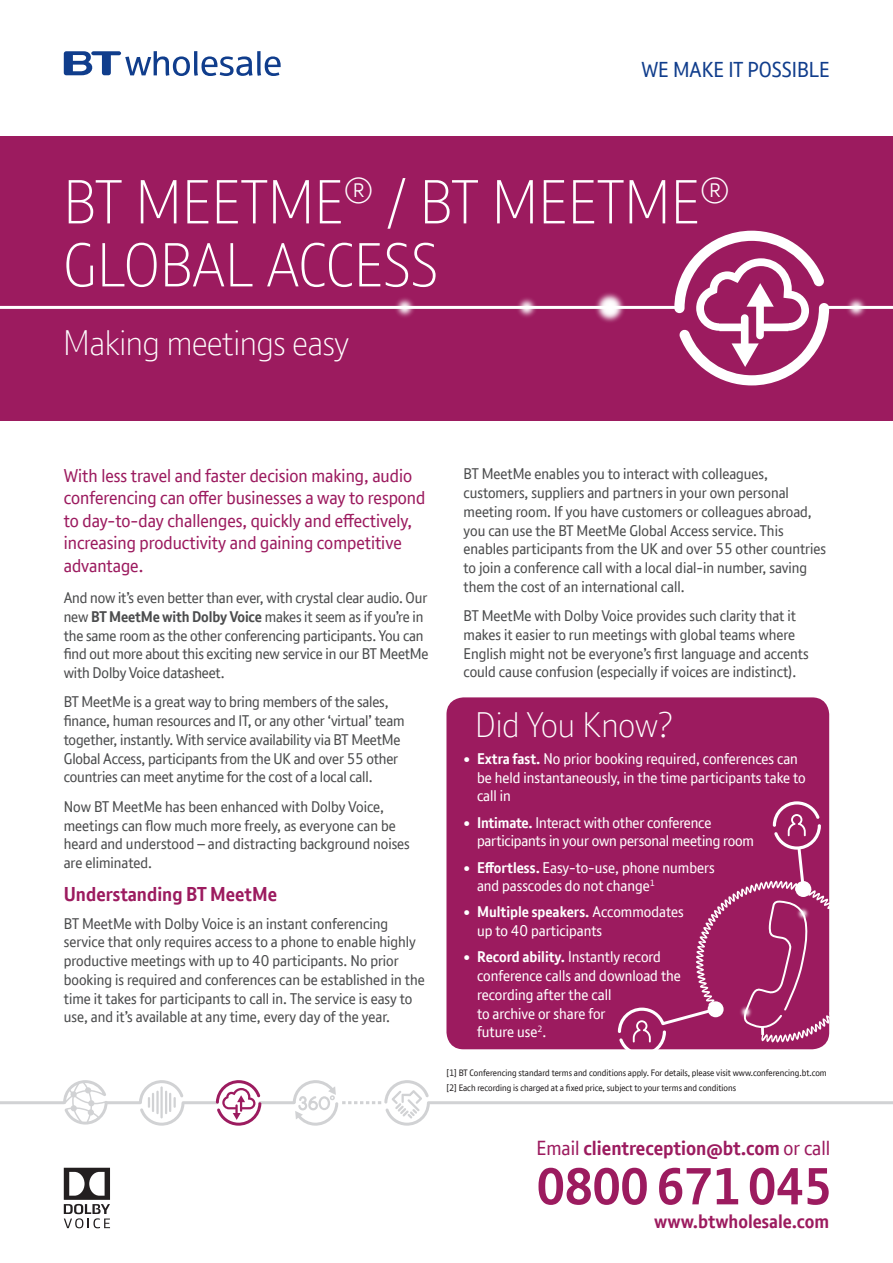
<style>
.page{position:relative;width:893px;height:1263px;background:#fff}
.page>*{position:absolute;margin:0;border:0;box-sizing:border-box;transform-origin:0 0}
.t1{font:300 60px/63px "BT Font";color:#fff}
.t2{font:700 50.25px "BT Font";letter-spacing:-.02em;color:#9c1b5f}
.Heading___Bullets{font:300 34.5px "BT Font";letter-spacing:-.01em;color:#fff}
.t3{font:21px "BT Font";color:#103d8c}
.t4{font:700 19.8px "BT Font";color:#9c1b5f}
.Heading___Bullets-2{font:700 19.5px "BT Font";color:#9c1b5f}
.t5{font:700 18.9px "BT Font";color:#9c1b5f}
.Body{font:18px/22.5px "BT Font";color:#9c1b5f}
.Body-2{font:15px/18.8px "BT Font";color:#4b4c4d}
.Heading___Bullets-3{font:15px/18.8px "BT Font";color:#fff}
.t6{font:9px "BT Font";color:#231f20}
.s1{font-weight:700}
.s2{font-weight:400}
</style>
<div class="page">
<div style="left:0;top:136px;width:893px;height:285px;background:#9c1b5f"></div>
<hr style="left:0;top:306px;width:680px;height:3px;background:#fff">
<svg style="left:674px;top:231px;width:128px;height:154px"></svg>
<img style="left:345px;top:298px;width:120px;height:19px">
<img style="left:587px;top:293px;width:87px;height:29px">
<img style="left:467px;top:298px;width:120px;height:19px">
<img style="left:796px;top:248px;width:97px;height:119px">
<div style="left:446px;top:697px;width:383px;height:352px;background:#9c1b5f;border-radius:17px"></div>
<svg style="left:64px;top:51px;width:217px;height:25px"></svg>
<hr style="left:106px;top:1101px;width:34px;height:3px;background:#d1d2d4">
<hr style="left:183px;top:1101px;width:34px;height:3px;background:#d1d2d4">
<hr style="left:260px;top:1101px;width:34px;height:3px;background:#d1d2d4">
<hr style="left:0;top:1101px;width:64px;height:3px;background:#d1d2d4">
<svg style="left:139px;top:1080px;width:45px;height:46px"></svg>
<svg style="left:216px;top:1080px;width:45px;height:46px"></svg>
<hr style="left:428px;top:1101px;width:465px;height:3px;background:#d1d2d4">
<svg style="left:293px;top:1080px;width:137px;height:46px"></svg>
<svg style="left:63px;top:1080px;width:45px;height:44px"></svg>
<svg style="left:618px;top:801px;width:212px;height:249px"></svg>
<svg style="left:64px;top:1168px;width:46px;height:60px"></svg>
<p class="t3" style="left:641px;top:55px;width:190px">WE MAKE IT POSSIBLE</p>
<p class="t1" style="left:63px;top:170px;width:668px">BT MEETME<sup>®</sup> / BT MEETME<sup>®<br></sup>GLOBAL ACCESS</p>
<p class="Heading___Bullets" style="left:63px;top:320px;width:287px">Making meetings easy</p>
<p class="Body" style="left:64px;top:464px;width:363px">With less travel and faster decision making, audio conferencing can offer businesses a way to respond to day-to-day challenges, quickly and effectively, increasing productivity and gaining competitive advantage.</p>
<p class="Body-2" style="left:64px;top:588px;width:366px">And now it’s even better than ever, with crystal clear audio. Our new <span class="s1">BT MeetMe with Dolby Voice</span> makes it seem as if you’re in the same room as the other conferencing participants. You can find out more about this exciting new service in our BT MeetMe with Dolby Voice datasheet.</p>
<p class="Body-2" style="left:64px;top:693px;width:342px">BT MeetMe is a great way to bring members of the sales, finance, human resources and IT, or any other ‘virtual’ team together, instantly. With service availability via BT MeetMe Global Access, participants from the UK and over 55 other countries can meet anytime for the cost of a local call.</p>
<p class="Body-2" style="left:64px;top:797px;width:348px">Now BT MeetMe has been enhanced with Dolby Voice, meetings can flow much more freely, as everyone can be heard and understood – and distracting background noises are eliminated.</p>
<p class="Heading___Bullets-2" style="left:64px;top:881px;width:215px">Understanding BT MeetMe</p>
<p class="Body-2" style="left:64px;top:914px;width:363px">BT MeetMe with Dolby Voice is an instant conferencing service that only requires access to a phone to enable highly productive meetings with up to 40 participants. No prior booking is required and conferences can be established in the time it takes for participants to call in. The service is easy to use, and it’s available at any time, every day of the year.</p>
<p class="Body-2" style="left:463px;top:464px;width:364px">BT MeetMe enables you to interact with colleagues, customers, suppliers and partners in your own personal meeting room. If you have customers or colleagues abroad, you can use the BT MeetMe Global Access service. This enables participants from the UK and over 55 other countries to join a conference call with a local dial-in number, saving them the cost of an international call.</p>
<p class="Body-2" style="left:463px;top:606px;width:347px">BT MeetMe with Dolby Voice provides such clarity that it makes it easier to run meetings with global teams where English might not be everyone’s first language and accents could cause confusion (especially if voices are indistinct).</p>
<p class="Heading___Bullets" style="left:475px;top:702px;width:199px">Did You Know?</p>
<p class="Heading___Bullets-3" style="left:477px;top:749px;width:330px;text-indent:-14px">• <span class="s1">Extra fast.</span> No prior booking required, conferences can be held instantaneously, in the time participants take to call in</p>
<p class="Heading___Bullets-3" style="left:477px;top:813px;width:278px;text-indent:-14px">• <span class="s1">Intimate.</span> Interact with other conference participants in your own personal meeting room</p>
<p class="Heading___Bullets-3" style="left:477px;top:858px;width:239px;text-indent:-14px">• <span class="s1">Effortless.</span> Easy-to-use, phone numbers and passcodes do not change<sup>1</sup></p>
<p class="Heading___Bullets-3" style="left:477px;top:903px;width:208px;text-indent:-14px">• <span class="s1">Multiple speakers.</span> Accommodates up to 40 participants</p>
<p class="Heading___Bullets-3" style="left:477px;top:947px;width:205px;text-indent:-14px">• <span class="s1">Record ability.</span> Instantly record conference calls and download the recording after the call<br>to archive or share for<br>future use<sup>2</sup>.</p>
<p class="t6" style="left:446px;top:1067px;width:382px">[1] BT Conferencing standard terms and conditions apply. For details, please visit www.conferencing.bt.com</p>
<p class="t6" style="left:446px;top:1082px;width:291px">[2] Each recording is charged at a fixed price, subject to your terms and conditions</p>
<p class="t4" style="left:536px;top:1135px;width:295px"><span class="s2">Email</span> clientreception@bt.com <span class="s2">or call</span></p>
<p class="t2" style="left:536px;top:1153px;width:297px">0800 671 045</p>
<p class="t5" style="left:654px;top:1209px;width:176px">www.btwholesale.com</p>
</div>
